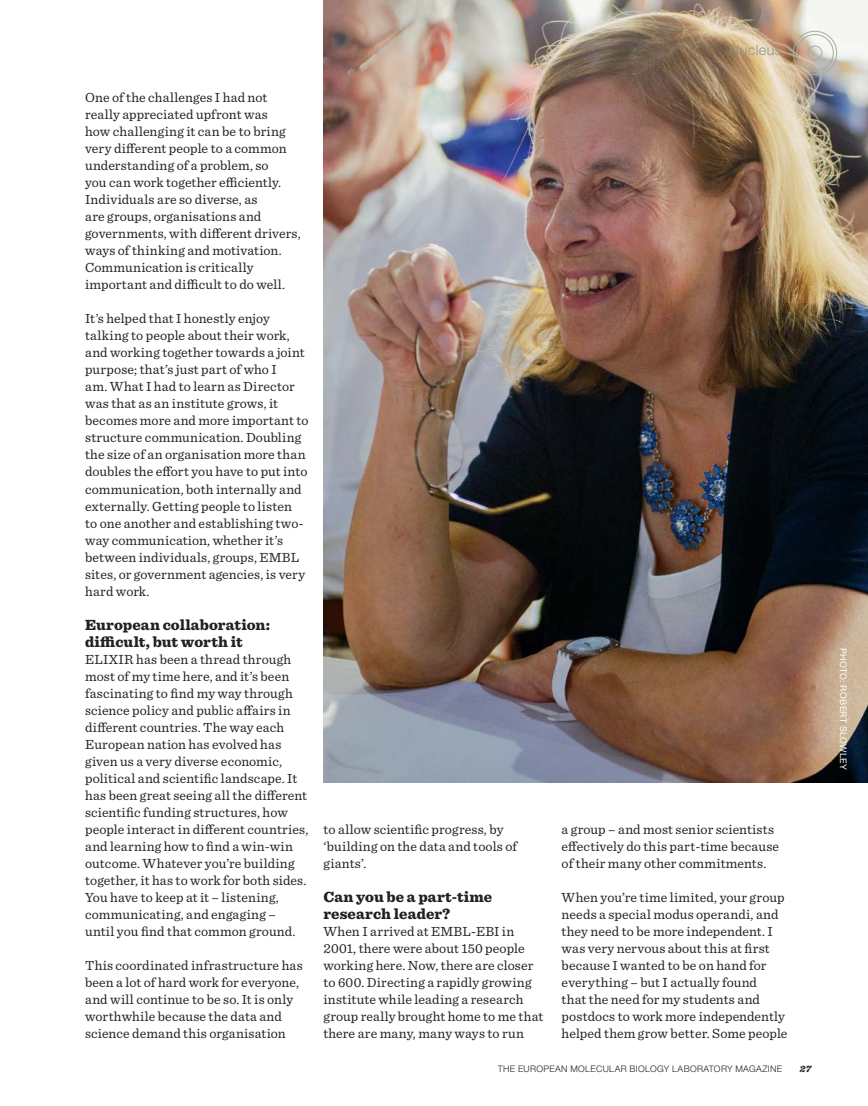
<style>
.page{position:relative;width:868px;height:1106px;background:#fff}
.page>*{position:absolute;margin:0;border:0;box-sizing:border-box;transform-origin:0 0}
.t1{font:900 15.3px/17px "Sentinel";letter-spacing:.01em;color:#231f20}
.t2{font:300 14.25px "Helvetica Neue LT Pro";letter-spacing:.035em;color:#8a9682}
.t3{font:13.8px/17px "Sentinel";letter-spacing:.01em;color:#231f20}
.t4{font:italic 900 9.75px "Sentinel";color:#231f20}
.t5{font:300 9px "Helvetica Neue LT Pro";letter-spacing:.04em;color:#231f20}
.t6{font:9px "Helvetica Neue LT Pro";letter-spacing:.035em;color:#fff}
</style>
<div class="page">
<img style="left:323px;top:0;width:544px;height:782px">
<div style="left:792px;top:31px;width:45px;height:44px;border:1px solid #a3ae9c;border-radius:50%"></div>
<div style="left:796px;top:34px;width:37px;height:38px;border:1px solid #a3ae9c;border-radius:50%"></div>
<div style="left:807px;top:46px;width:15px;height:14px;border:1px solid #a3ae9c;border-radius:50%"></div>
<p class="t3" style="left:85px;top:89px;width:217px">One of the challenges I had not really appreciated upfront was<br>how challenging it can be to bring very different people to a common understanding of a problem, so<br>you can work together efficiently.<br>Individuals are so diverse, as<br>are groups, organisations and governments, with different drivers, ways of thinking and motivation.<br>Communication is critically important and difficult to do well.</p>
<p class="t3" style="left:85px;top:311px;width:225px">It’s helped that I honestly enjoy talking to people about their work, and working together towards a joint purpose; that’s just part of who I<br>am. What I had to learn as Director was that as an institute grows, it becomes more and more important to structure communication. Doubling the size of an organisation more than doubles the effort you have to put into communication, both internally and externally. Getting people to listen<br>to one another and establishing two&shy;way communication, whether it’s between individuals, groups, EMBL sites, or government agencies, is very hard work.</p>
<p class="t1" style="left:85px;top:617px;width:186px">European collaboration: difficult, but worth it</p>
<p class="t3" style="left:85px;top:651px;width:225px">ELIXIR has been a thread through most of my time here, and it’s been fascinating to find my way through science policy and public affairs in different countries. The way each European nation has evolved has given us a very diverse economic, political and scientific landscape. It has been great seeing all the different scientific funding structures, how people interact in different countries, and learning how to find a win-win outcome. Whatever you’re building together, it has to work for both sides.<br>You have to keep at it – listening, communicating, and engaging – until you find that common ground.</p>
<p class="t3" style="left:85px;top:957px;width:219px">This coordinated infrastructure has been a lot of hard work for everyone, and will continue to be so. It is only worthwhile because the data and science demand this organisation</p>
<p class="t2" style="left:729px;top:45px;width:54px">Nucleus</p>
<p class="t3" style="left:323px;top:821px;width:195px">to allow scientific progress, by ‘building on the data and tools of giants’.</p>
<p class="t1" style="left:323px;top:889px;width:170px">Can you be a part-time research leader?</p>
<p class="t3" style="left:323px;top:923px;width:221px">When I arrived at EMBL-EBI in 2001, there were about 150 people working here. Now, there are closer to 600. Directing a rapidly growing institute while leading a research group really brought home to me that there are many, many ways to run</p>
<p class="t3" style="left:561px;top:821px;width:219px">a group – and most senior scientists effectively do this part-time because of their many other commitments.</p>
<p class="t3" style="left:561px;top:889px;width:227px">When you’re time limited, your group needs a special modus operandi, and they need to be more independent. I was very nervous about this at first because I wanted to be on hand for everything – but I actually found<br>that the need for my students and postdocs to work more independently helped them grow better. Some people</p>
<p class="t5" style="left:498px;top:1065px;width:286px">THE EUROPEAN MOLECULAR BIOLOGY LABORATORY MAGAZINE</p>
<p class="t4" style="left:799px;top:1062px;width:13px">27</p>
<p class="t6" style="left:846px;top:648px;width:124px;rotate:90deg">PHOTO: ROBERT SLOWLEY</p>
</div>
